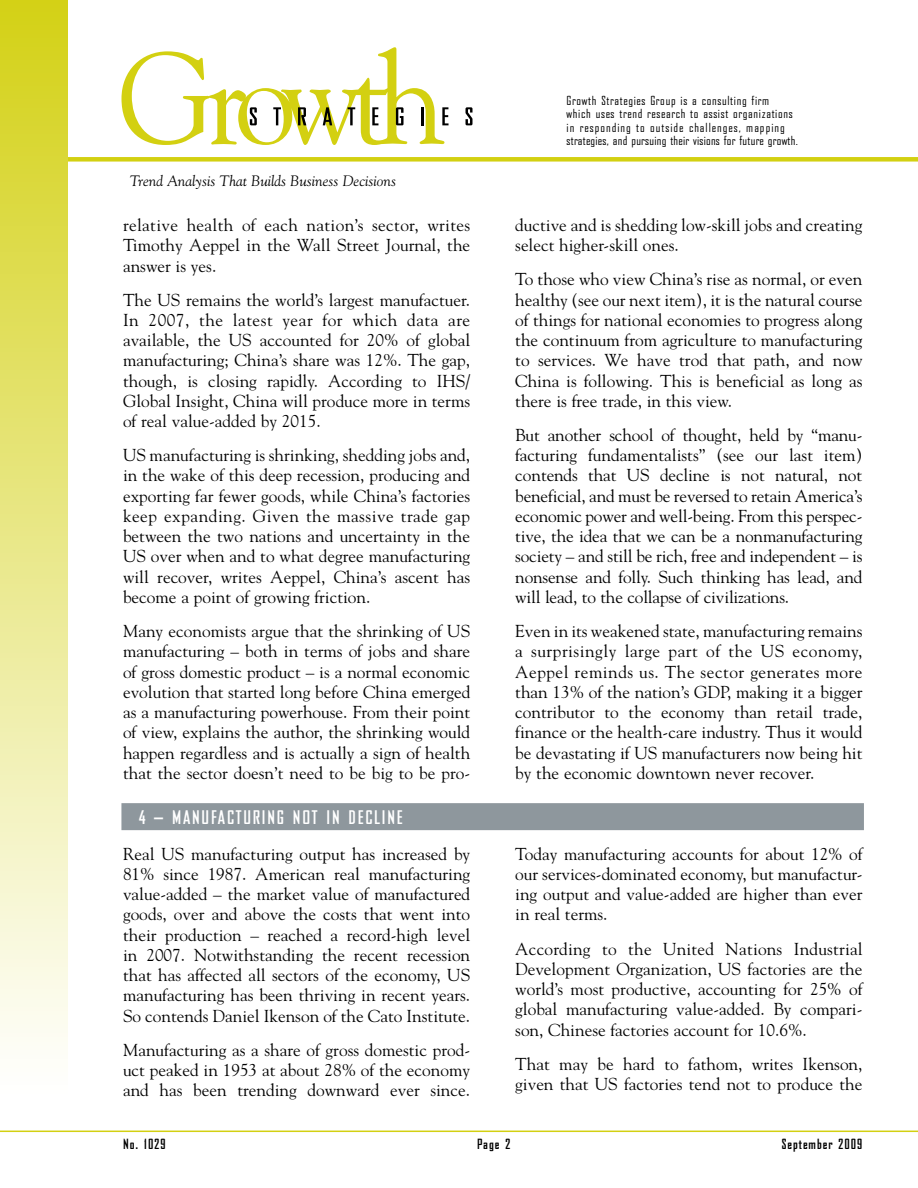
<style>
.page{position:relative;width:918px;height:1188px;background:#fff}
.page>*{position:absolute;margin:0;border:0;box-sizing:border-box;transform-origin:0 0}
.t1{font:700 18px "Bureau Agency";letter-spacing:.1em;color:#fff}
.t2{font:17.25px/20.2px "Goudy";color:#000;text-align:justify}
.t3{font:italic 15px "Goudy";color:#000}
.t4{font:700 13.5px "Bureau Agency";letter-spacing:.075em;color:#000}
.t5{font:12px/13.5px "Bureau Agency";letter-spacing:.06em;color:#000}
</style>
<div class="page">
<div style="left:0;top:157px;width:918px;height:5px;background:#d3d011"></div>
<div style="left:0;top:0;width:68px;height:1097px;background:linear-gradient(to bottom,#d4d116,#fff)"></div>
<svg style="left:122px;top:47px;width:327px;height:98px"></svg>
<svg style="left:466px;top:107px;width:6px;height:18px"></svg>
<hr style="left:0;top:1131px;width:918px;height:1px;background:#d3d011">
<div style="left:121px;top:803px;width:743px;height:27px;background:#8e979d"></div>
<p class="t3" style="left:130px;top:172px;width:268px">Trend Analysis That Builds Business Decisions</p>
<p class="t2" style="left:123px;top:214px;width:349px">relative health of each nation’s sector, writes Timothy Aeppel in the Wall Street Journal, the answer is yes.</p>
<p class="t2" style="left:123px;top:289px;width:349px">The US remains the world’s largest manufactuer.<br>In 2007, the latest year for which data are available, the US accounted for 20% of global manufacturing; China’s share was 12%. The gap, though, is closing rapidly. According to IHS/ Global Insight, China will produce more in terms of real value-added by 2015.</p>
<p class="t2" style="left:123px;top:445px;width:349px">US manufacturing is shrinking, shedding jobs and, in the wake of this deep recession, producing and exporting far fewer goods, while China’s factories keep expanding. Given the massive trade gap between the two nations and uncertainty in the US over when and to what degree manufacturing will recover, writes Aeppel, China’s ascent has become a point of growing friction.</p>
<p class="t2" style="left:123px;top:620px;width:349px">Many economists argue that the shrinking of US manufacturing – both in terms of jobs and share of gross domestic product – is a normal economic evolution that started long before China emerged as a manufacturing powerhouse. From their point of view, explains the author, the shrinking would happen regardless and is actually a sign of health that the sector doesn’t need to be big to be pro-</p>
<p class="t1" style="left:139px;top:807px;width:54px">4 – MANUFACTUR</p>
<p class="t1" style="left:262px;top:807px;width:40px">ING NOT</p>
<p class="t1" style="left:327px;top:807px;width:31px">IN DECL</p>
<p class="t1" style="left:382px;top:807px;width:14px">INE</p>
<p class="t2" style="left:123px;top:843px;width:349px">Real US manufacturing output has increased by 81% since 1987. American real manufacturing value-added – the market value of manufactured goods, over and above the costs that went into their production – reached a record-high level in 2007. Notwithstanding the recent recession that has affected all sectors of the economy, US manufacturing has been thriving in recent years.<br>So contends Daniel Ikenson of the Cato Institute.</p>
<p class="t2" style="left:123px;top:1039px;width:349px">Manufacturing as a share of gross domestic prod&shy;uct peaked in 1953 at about 28% of the economy and has been trending downward ever since.</p>
<p class="t5" style="left:567px;top:94px;width:233px">Growth Strategies Group is a consulting firm<br>which uses trend research to assist organizations in responding to outside challenges, mapping strategies, and pursuing their visions for future growth.</p>
<p class="t2" style="left:515px;top:214px;width:349px">ductive and is shedding low-skill jobs and creating select higher-skill ones.</p>
<p class="t2" style="left:515px;top:269px;width:349px">To those who view China’s rise as normal, or even healthy (see our next item), it is the natural course of things for national economies to progress along the continuum from agriculture to manufacturing to services. We have trod that path, and now China is following. This is beneficial as long as there is free trade, in this view.</p>
<p class="t2" style="left:515px;top:424px;width:349px">But another school of thought, held by “manu&shy;facturing fundamentalists” (see our last item) contends that US decline is not natural, not beneficial, and must be reversed to retain America’s economic power and well-being. From this perspec&shy;tive, the idea that we can be a nonmanufacturing society – and still be rich, free and independent – is nonsense and folly. Such thinking has lead, and will lead, to the collapse of civilizations.</p>
<p class="t2" style="left:515px;top:620px;width:349px">Even in its weakened state, manufacturing remains a surprisingly large part of the US economy, Aeppel reminds us. The sector generates more than 13% of the nation’s GDP, making it a bigger contributor to the economy than retail trade, finance or the health-care industry. Thus it would be devastating if US manufacturers now being hit by the economic downtown never recover.</p>
<p class="t2" style="left:515px;top:843px;width:349px">Today manufacturing accounts for about 12% of our services-dominated economy, but manufactur&shy;ing output and value-added are higher than ever in real terms.</p>
<p class="t2" style="left:515px;top:938px;width:349px">According to the United Nations Industrial Development Organization, US factories are the world’s most productive, accounting for 25% of global manufacturing value-added. By compari&shy;son, Chinese factories account for 10.6%.</p>
<p class="t2" style="left:515px;top:1053px;width:349px">That may be hard to fathom, writes Ikenson, given that US factories tend not to produce the</p>
<p class="t4" style="left:123px;top:1137px;width:44px">No. 1029</p>
<p class="t4" style="left:477px;top:1137px;width:34px">Page 2</p>
<p class="t4" style="left:782px;top:1137px;width:82px">September 2009</p>
</div>
